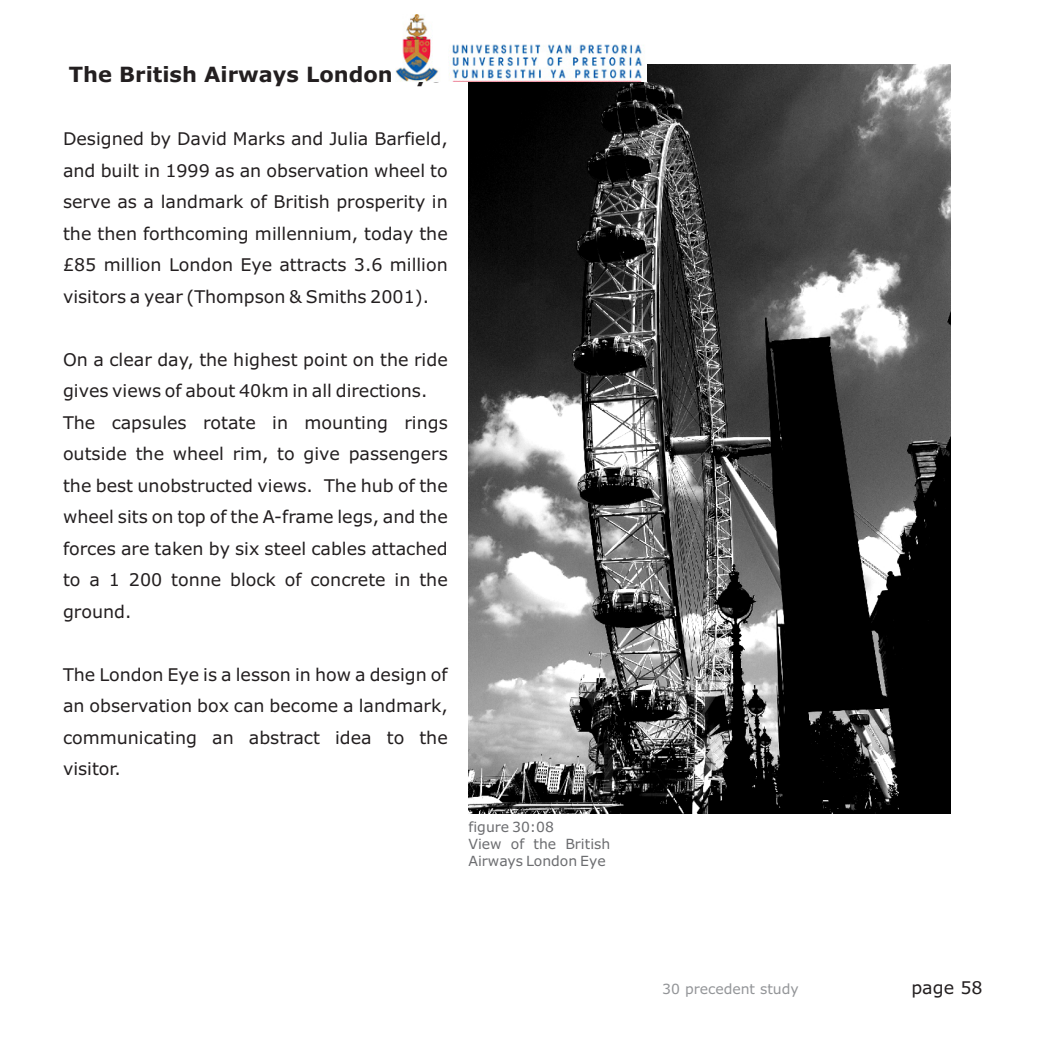
<style>
.page{position:relative;width:1042px;height:1042px;background:#fff}
.page>*{position:absolute;margin:0;border:0;box-sizing:border-box;transform-origin:0 0}
.t1{font:700 21px "Verdana";color:#231f20}
.t2{font:17.5px/31.5px "Verdana";color:#231f20;text-align:justify}
.t3{font:14px/17px "Verdana";color:#6c6d70}
.t4{font:14px "Verdana";color:#939598}
</style>
<div class="page">
<img style="left:469px;top:65px;width:481px;height:749px">
<img style="left:396px;top:15px;width:251px;height:67px">
<p class="t1" style="left:69px;top:66px;width:375px">The British Airways London Eye</p>
<p class="t2" style="left:63px;top:125px;width:386px">Designed by David Marks and Julia Barfield, and built in 1999 as an observation wheel to serve as a landmark of British prosperity in the then forthcoming millennium, today the £85 million London Eye attracts 3.6 million visitors a year (Thompson &amp; Smiths 2001).</p>
<p class="t2" style="left:63px;top:345px;width:386px;text-align:left">On a clear day, the highest point on the ride gives views of about 40km in all directions.<br>The capsules rotate in mounting rings outside the wheel rim, to give passengers the best unobstructed views. The hub of the wheel sits on top of the A-frame legs, and the forces are taken by six steel cables attached to a 1 200 tonne block of concrete in the ground.</p>
<p class="t2" style="left:63px;top:660px;width:386px">The London Eye is a lesson in how a design of an observation box can become a landmark, communicating an abstract idea to the visitor.</p>
<p class="t3" style="left:468px;top:819px;width:143px">figure 30:08<br>View of the British<br>Airways London Eye</p>
<p class="t4" style="left:662px;top:983px;width:138px">30 precedent study</p>
<p class="t2" style="left:911px;top:973px;width:73px">page 58</p>
</div>
